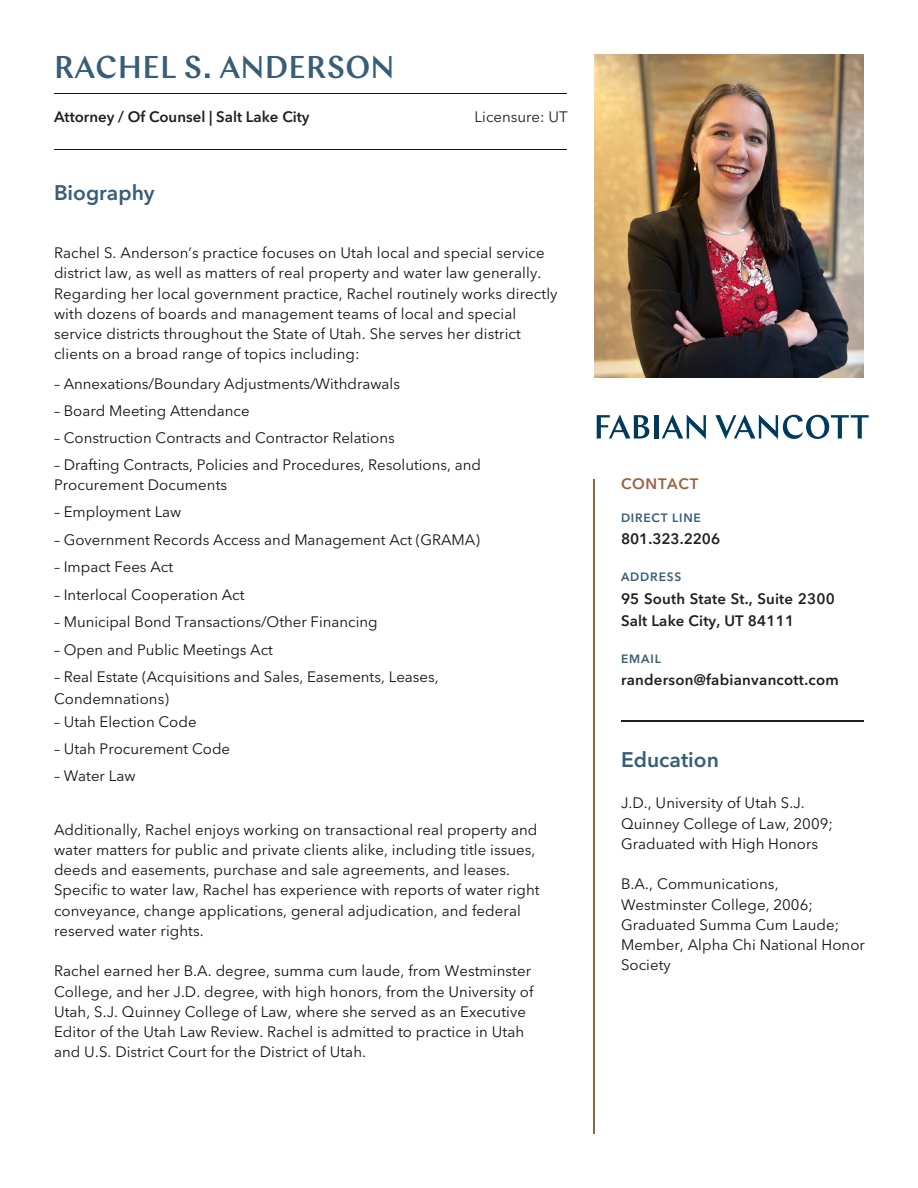
<style>
.page{position:relative;width:918px;height:1188px;background:#fff}
.page>*{position:absolute;margin:0;border:0;box-sizing:border-box;transform-origin:0 0}
.t1{font:500 31.5px "Chap";letter-spacing:.01em;color:#375d77}
.t2{font:600 21px "Avenir Next LT Pro";color:#375d77}
.t3{font:15px/20.2px "Avenir Next LT Pro";letter-spacing:.005em;color:#131417}
.t4{font:600 15px/22.5px "Avenir Next LT Pro";letter-spacing:.01em;color:#231f20}
.t5{font:15px "Avenir Next LT Pro";color:#231f20}
.t6{font:600 15px "Avenir Next LT Pro";letter-spacing:.05em;color:#996342}
.t7{font:600 12px "Avenir Next LT Pro";letter-spacing:.07em;color:#375d77}
</style>
<div class="page">
<hr style="left:54px;top:93px;width:512px;height:1px;background:#131417">
<hr style="left:54px;top:149px;width:513px;height:1px;background:#131417">
<img style="left:594px;top:54px;width:270px;height:324px">
<hr style="left:594px;top:479px;width:1px;height:655px;background:#996342">
<hr style="left:621px;top:721px;width:243px;height:1px;background:#231f20">
<svg style="left:597px;top:414px;width:52px;height:25px"></svg>
<hr style="left:654px;top:415px;width:4px;height:24px;background:#003a5d">
<svg style="left:662px;top:414px;width:44px;height:25px"></svg>
<svg style="left:715px;top:414px;width:154px;height:25px"></svg>
<h1 class="t1" style="left:54px;top:55px;width:342px">RACHEL S. ANDERSON</h1>
<p class="t4" style="left:54px;top:107px;width:257px">Attorney / Of Counsel | Salt Lake City</p>
<h2 class="t2" style="left:54px;top:185px;width:102px">Biography</h2>
<p class="t5" style="left:475px;top:111px;width:94px">Licensure: UT</p>
<p class="t3" style="left:54px;top:244px;width:505px">Rachel S. Anderson’s practice focuses on Utah local and special service district law, as well as matters of real property and water law generally.<br>Regarding her local government practice, Rachel routinely works directly with dozens of boards and management teams of local and special service districts throughout the State of Utah. She serves her district clients on a broad range of topics including:</p>
<p class="t3" style="left:54px;top:375px;width:348px">– Annexations/Boundary Adjustments/Withdrawals</p>
<p class="t3" style="left:54px;top:402px;width:197px">– Board Meeting Attendance</p>
<p class="t3" style="left:54px;top:429px;width:342px">– Construction Contracts and Contractor Relations</p>
<p class="t3" style="left:54px;top:456px;width:429px">– Drafting Contracts, Policies and Procedures, Resolutions, and<br>Procurement Documents</p>
<p class="t3" style="left:54px;top:503px;width:129px">– Employment Law</p>
<p class="t3" style="left:54px;top:531px;width:427px">– Government Records Access and Management Act (GRAMA)</p>
<p class="t3" style="left:54px;top:558px;width:121px">– Impact Fees Act</p>
<p class="t3" style="left:54px;top:586px;width:192px">– Interlocal Cooperation Act</p>
<p class="t3" style="left:54px;top:613px;width:325px">– Municipal Bond Transactions/Other Financing</p>
<p class="t3" style="left:54px;top:641px;width:221px">– Open and Public Meetings Act</p>
<p class="t3" style="left:54px;top:668px;width:386px;line-height:21.3px">– Real Estate (Acquisitions and Sales, Easements, Leases,<br>Condemnations)</p>
<p class="t3" style="left:54px;top:713px;width:144px">– Utah Election Code</p>
<p class="t3" style="left:54px;top:740px;width:178px">– Utah Procurement Code</p>
<p class="t3" style="left:54px;top:767px;width:83px">– Water Law</p>
<p class="t3" style="left:54px;top:821px;width:487px">Additionally, Rachel enjoys working on transactional real property and water matters for public and private clients alike, including title issues, deeds and easements, purchase and sale agreements, and leases.<br>Specific to water law, Rachel has experience with reports of water right conveyance, change applications, general adjudication, and federal reserved water rights.</p>
<p class="t3" style="left:54px;top:962px;width:481px">Rachel earned her B.A. degree, summa cum laude, from Westminster College, and her J.D. degree, with high honors, from the University of Utah, S.J. Quinney College of Law, where she served as an Executive Editor of the Utah Law Review. Rachel is admitted to practice in Utah and U.S. District Court for the District of Utah.</p>
<p class="t6" style="left:621px;top:478px;width:79px">CONTACT</p>
<p class="t7" style="left:621px;top:513px;width:81px">DIRECT LINE</p>
<p class="t4" style="left:621px;top:529px;width:101px">801.323.2206</p>
<p class="t7" style="left:621px;top:572px;width:62px">ADDRESS</p>
<p class="t4" style="left:621px;top:589px;width:215px">95 South State St., Suite 2300<br>Salt Lake City, UT 84111</p>
<p class="t7" style="left:621px;top:654px;width:41px">EMAIL</p>
<p class="t4" style="left:621px;top:670px;width:219px">randerson@fabianvancott.com</p>
<h2 class="t2" style="left:621px;top:752px;width:99px">Education</h2>
<p class="t3" style="left:621px;top:794px;width:214px">J.D., University of Utah S.J.<br>Quinney College of Law, 2009;<br>Graduated with High Honors</p>
<p class="t3" style="left:621px;top:875px;width:246px">B.A., Communications,<br>Westminster College, 2006;<br>Graduated Summa Cum Laude;<br>Member, Alpha Chi National Honor<br>Society</p>
</div>
